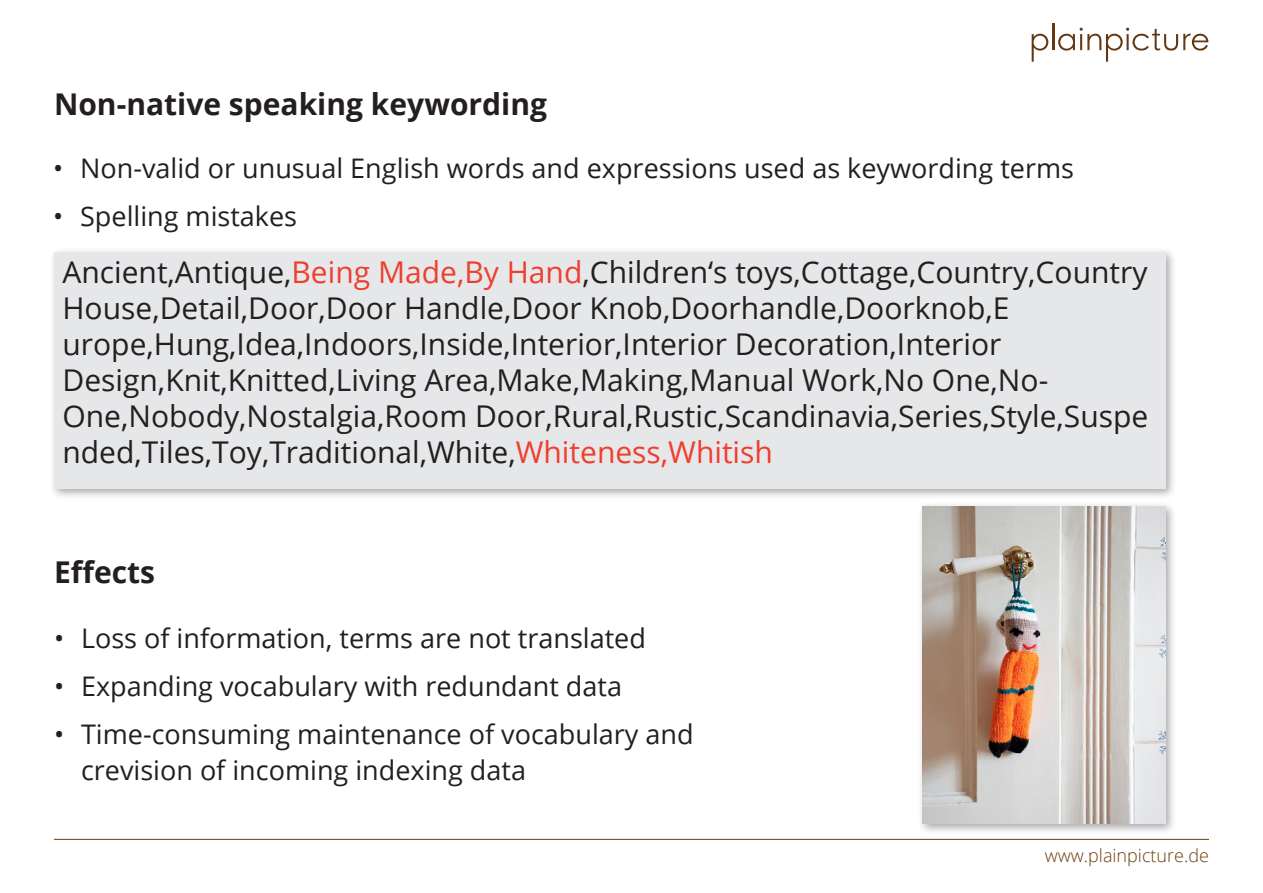
<style>
.page{position:relative;width:1263px;height:893px;background:#fff}
.page>*{position:absolute;margin:0;border:0;box-sizing:border-box;transform-origin:0 0}
.t1{font:30px/36px "Open Sans";color:#231f20}
.t2{font:700 30px "Open Sans";color:#231f20}
.t3{font:27px/36px "Open Sans";color:#231f20}
.t4{font:300 18px "Open Sans";color:#6b3e0e}
.s1{color:#ef3e2e}
</style>
<div class="page">
<svg style="left:1032px;top:34px;width:16px;height:28px"></svg>
<hr style="left:1052px;top:24px;width:2px;height:26px;background:#623712">
<svg style="left:1058px;top:28px;width:150px;height:34px"></svg>
<hr style="left:54px;top:839px;width:1155px;height:1px;background:#6b3e0e">
<div style="left:49px;top:247px;width:1127px;height:252px;background:#231f20;opacity:.39"></div>
<div style="left:54px;top:252px;width:1111px;height:236px;background:#e6e7e9"></div>
<div style="left:917px;top:501px;width:259px;height:334px;background:#231f20;opacity:.39"></div>
<img style="left:922px;top:506px;width:243px;height:318px">
<p class="t2" style="left:54px;top:82px;width:494px">Non-native speaking keywording</p>
<p class="t3" style="left:53px;top:149px;width:1022px">• Non-valid or unusual English words and expressions used as keywording terms</p>
<p class="t3" style="left:53px;top:197px;width:245px">• Spelling mistakes</p>
<p class="t1" style="left:63px;top:254px;width:1087px">Ancient,Antique,<span class="s1">Being Made,By Hand</span>,Children‘s toys,Cottage,Country,Country House,Detail,Door,Door Handle,Door Knob,Doorhandle,Doorknob,E urope,Hung,Idea,Indoors,Inside,Interior,Interior Decoration,Interior Design,Knit,Knitted,Living Area,Make,Making,Manual Work,No One,No-One,Nobody,Nostalgia,Room Door,Rural,Rustic,Scandinavia,Series,Style,Suspe nded,Tiles,Toy,Traditional,White,<span class="s1">Whiteness,Whitish</span></p>
<p class="t2" style="left:54px;top:550px;width:103px">Effects</p>
<p class="t3" style="left:54px;top:619px;width:593px">• Loss of information, terms are not translated</p>
<p class="t3" style="left:54px;top:667px;width:570px">• Expanding vocabulary with redundant data</p>
<p class="t3" style="left:81px;top:715px;width:614px;text-indent:-27px">• Time-consuming maintenance of vocabulary and crevision of incoming indexing data</p>
<p class="t4" style="left:1045px;top:843px;width:166px">www.plainpicture.de</p>
</div>
